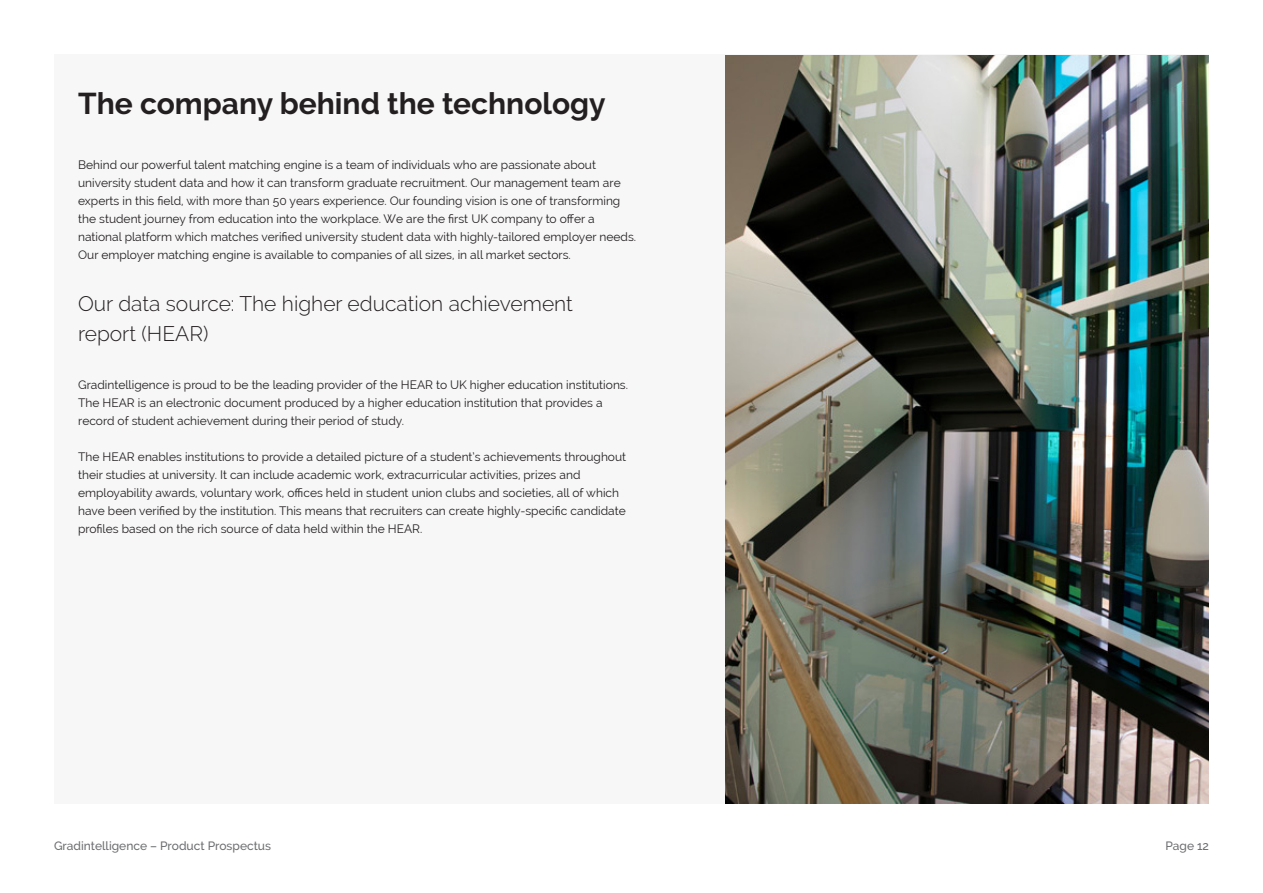
<style>
.page{position:relative;width:1263px;height:893px;background:#fff}
.page>*{position:absolute;margin:0;border:0;box-sizing:border-box;transform-origin:0 0}
.Page_Header{font:700 30px "Raleway";color:#231f20}
.Page_Header-2{font:300 21px/30px "Raleway";color:#231f20}
.Body_Text{font:12px/18px "Raleway";color:#231f20}
.t1{font:500 12px "Raleway";color:#6c6d70}
</style>
<div class="page">
<div style="left:54px;top:54px;width:1155px;height:750px;background:#f7f7f8"></div>
<img style="left:726px;top:56px;width:483px;height:748px">
<p class="Page_Header" style="left:78px;top:86px;width:529px">The company behind the technology</p>
<p class="Body_Text" style="left:78px;top:156px;width:559px">Behind our powerful talent matching engine is a team of individuals who are passionate about university student data and how it can transform graduate recruitment. Our management team are experts in this field, with more than 50 years experience. Our founding vision is one of transforming the student journey from education into the workplace. We are the first UK company to offer a national platform which matches verified university student data with highly-tailored employer needs.<br>Our employer matching engine is available to companies of all sizes, in all market sectors.</p>
<p class="Page_Header-2" style="left:78px;top:288px;width:496px">Our data source: The higher education achievement report (HEAR)</p>
<p class="Body_Text" style="left:78px;top:376px;width:551px">Gradintelligence is proud to be the leading provider of the HEAR to UK higher education institutions.<br>The HEAR is an electronic document produced by a higher education institution that provides a record of student achievement during their period of study.</p>
<p class="Body_Text" style="left:78px;top:448px;width:549px">The HEAR enables institutions to provide a detailed picture of a student’s achievements throughout their studies at university. It can include academic work, extracurricular activities, prizes and employability awards, voluntary work, offices held in student union clubs and societies, all of which have been verified by the institution. This means that recruiters can create highly-specific candidate profiles based on the rich source of data held within the HEAR.</p>
<p class="t1" style="left:54px;top:839px;width:219px">Gradintelligence – Product Prospectus</p>
<p class="t1" style="left:1165px;top:839px;width:45px">Page 12</p>
</div>
